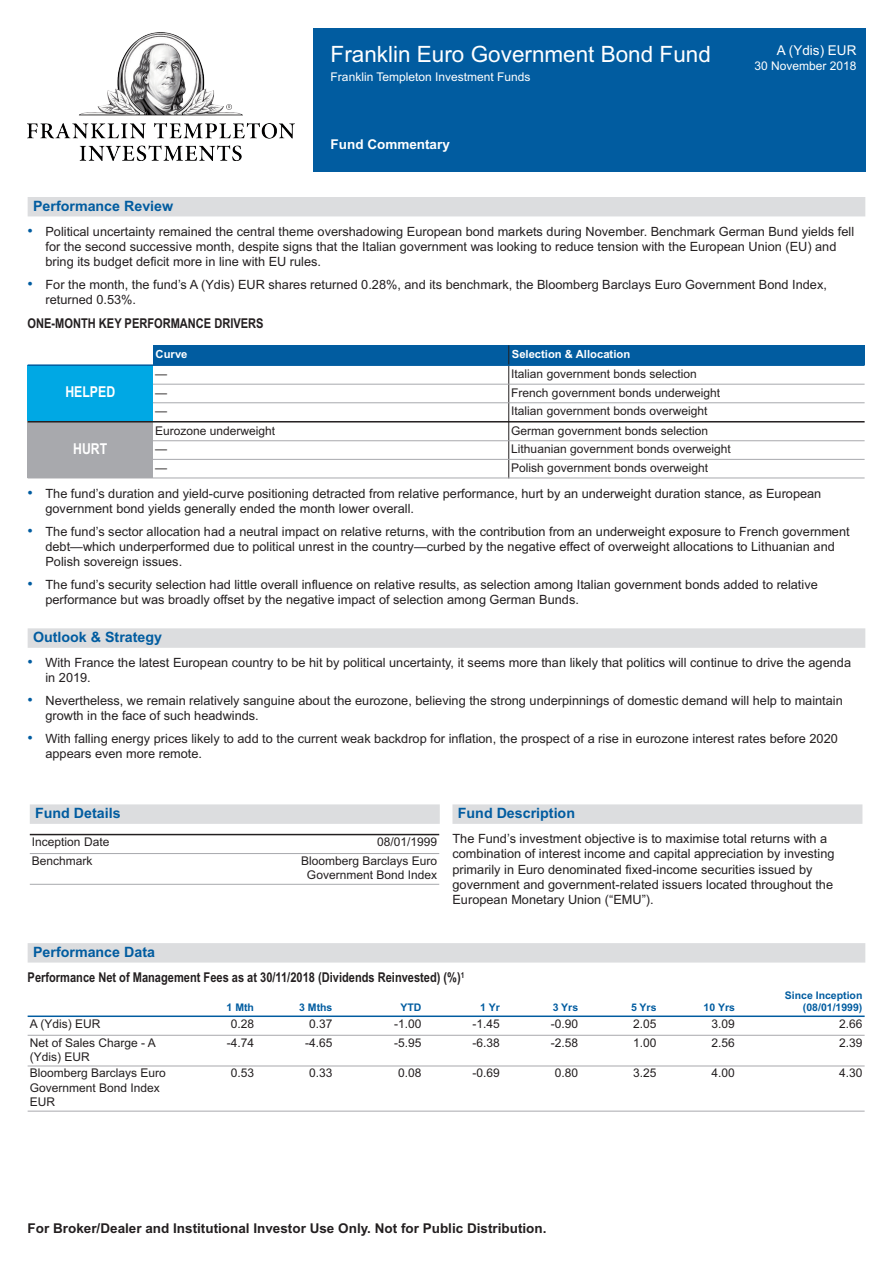
<style>
.page{position:relative;width:893px;height:1263px;background:#fff}
.page>*{position:absolute;margin:0;border:0;box-sizing:border-box;transform-origin:0 0}
.t1{font:22.5px "Arial";color:#fff}
.t2{font:700 15px "Arial Narrow";color:#fff}
.t3{font:700 14.25px "Arial";color:#015ca0}
.t4{font:700 13.5px "Arial Narrow";color:#231f20}
.t5{font:700 13.5px "Arial";color:#231f20}
.t6{font:700 13.5px "Arial";color:#fff}
.t7{font:13.5px "Arial";color:#fff}
.t8{font:12.75px/15.3px "Arial";color:#231f20}
.t9{font:12px/14.4px "Arial";color:#231f20}
.t10{font:12px "Arial";color:#fff}
.t11{font:700 11.25px "Arial";color:#fff}
.t12{font:700 10.5px/12.6px "Arial";color:#015ca0;text-align:right}
.s1{font-size:15.3px;color:#015ca0}
</style>
<div class="page">
<div style="left:313px;top:28px;width:552px;height:143px;background:#015ca0"></div>
<div style="left:28px;top:197px;width:837px;height:19px;background:#dcdddf"></div>
<div style="left:28px;top:628px;width:837px;height:20px;background:#dcdddf"></div>
<div style="left:28px;top:943px;width:837px;height:19px;background:#dcdddf"></div>
<div style="left:153px;top:345px;width:356px;height:20px;background:#015ca0"></div>
<div style="left:509px;top:345px;width:356px;height:20px;background:#015ca0"></div>
<div style="left:28px;top:365px;width:125px;height:57px;background:#00a8e4"></div>
<div style="left:28px;top:422px;width:125px;height:56px;background:#a8a9ad"></div>
<hr style="left:508px;top:345px;width:1px;height:133px;background:#231f20">
<hr style="left:28px;top:364px;width:837px;height:2px;background:#015ca0">
<hr style="left:153px;top:384px;width:712px;height:1px;background:#a8a9ad">
<hr style="left:153px;top:402px;width:712px;height:1px;background:#a8a9ad">
<hr style="left:28px;top:421px;width:837px;height:1px;background:#231f20">
<hr style="left:153px;top:440px;width:712px;height:1px;background:#a8a9ad">
<hr style="left:153px;top:459px;width:712px;height:1px;background:#a8a9ad">
<hr style="left:28px;top:478px;width:837px;height:1px;background:#a8a9ad">
<div style="left:30px;top:804px;width:410px;height:20px;background:#dcdddf"></div>
<hr style="left:30px;top:834px;width:409px;height:1px;background:#231f20">
<hr style="left:30px;top:853px;width:409px;height:1px;background:#a8a9ad">
<hr style="left:30px;top:884px;width:409px;height:1px;background:#a8a9ad">
<div style="left:452px;top:804px;width:410px;height:20px;background:#dcdddf"></div>
<hr style="left:28px;top:1015px;width:837px;height:2px;background:#015ca0">
<hr style="left:28px;top:1035px;width:837px;height:1px;background:#a8a9ad">
<hr style="left:28px;top:1065px;width:837px;height:1px;background:#a8a9ad">
<hr style="left:28px;top:1111px;width:837px;height:1px;background:#a8a9ad">
<img style="left:28px;top:32px;width:267px;height:128px">
<h1 class="t1" style="left:331px;top:41px;width:382px">Franklin Euro Government Bond Fund</h1>
<p class="t10" style="left:331px;top:70px;width:201px">Franklin Templeton Investment Funds</p>
<p class="t6" style="left:331px;top:137px;width:121px">Fund Commentary</p>
<p class="t7" style="left:777px;top:43px;width:81px">A (Ydis) EUR</p>
<p class="t10" style="left:754px;top:59px;width:104px">30 November 2018</p>
<p class="t3" style="left:33px;top:198px;width:142px">Performance Review</p>
<p class="t8" style="left:45px;top:224px;width:810px;text-indent:-18px"><span class="s1">•</span> Political uncertainty remained the central theme overshadowing European bond markets during November. Benchmark German Bund yields fell for the second successive month, despite signs that the Italian government was looking to reduce tension with the European Union (EU) and bring its budget deficit more in line with EU rules.</p>
<p class="t8" style="left:45px;top:277px;width:783px;text-indent:-18px"><span class="s1">•</span> For the month, the fund’s A (Ydis) EUR shares returned 0.28%, and its benchmark, the Bloomberg Barclays Euro Government Bond Index, returned 0.53%.</p>
<p class="t4" style="left:28px;top:315px;width:237px">ONE-MONTH KEY PERFORMANCE DRIVERS</p>
<p class="t2" style="left:65px;top:383px;width:51px">HELPED</p>
<p class="t2" style="left:73px;top:440px;width:36px">HURT</p>
<p class="t11" style="left:156px;top:347px;width:33px">Curve</p>
<p class="t11" style="left:512px;top:347px;width:120px">Selection &amp; Allocation</p>
<p class="t9" style="left:155px;top:367px;width:13px">—</p>
<p class="t9" style="left:511px;top:367px;width:187px">Italian government bonds selection</p>
<p class="t9" style="left:155px;top:385px;width:13px">—</p>
<p class="t9" style="left:511px;top:385px;width:210px">French government bonds underweight</p>
<p class="t9" style="left:155px;top:404px;width:13px">—</p>
<p class="t9" style="left:511px;top:404px;width:198px">Italian government bonds overweight</p>
<p class="t9" style="left:155px;top:423px;width:122px">Eurozone underweight</p>
<p class="t9" style="left:511px;top:423px;width:198px">German government bonds selection</p>
<p class="t9" style="left:155px;top:442px;width:13px">—</p>
<p class="t9" style="left:511px;top:442px;width:221px">Lithuanian government bonds overweight</p>
<p class="t9" style="left:155px;top:460px;width:13px">—</p>
<p class="t9" style="left:511px;top:460px;width:198px">Polish government bonds overweight</p>
<p class="t8" style="left:45px;top:486px;width:777px;text-indent:-18px"><span class="s1">•</span> The fund’s duration and yield-curve positioning detracted from relative performance, hurt by an underweight duration stance, as European government bond yields generally ended the month lower overall.</p>
<p class="t8" style="left:45px;top:524px;width:806px;text-indent:-18px"><span class="s1">•</span> The fund’s sector allocation had a neutral impact on relative returns, with the contribution from an underweight exposure to French government debt—which underperformed due to political unrest in the country—curbed by the negative effect of overweight allocations to Lithuanian and<br>Polish sovereign issues.</p>
<p class="t8" style="left:45px;top:577px;width:774px;text-indent:-18px"><span class="s1">•</span> The fund’s security selection had little overall influence on relative results, as selection among Italian government bonds added to relative performance but was broadly offset by the negative impact of selection among German Bunds.</p>
<p class="t3" style="left:33px;top:629px;width:131px">Outlook &amp; Strategy</p>
<p class="t8" style="left:45px;top:655px;width:807px;text-indent:-18px"><span class="s1">•</span> With France the latest European country to be hit by political uncertainty, it seems more than likely that politics will continue to drive the agenda in 2019.</p>
<p class="t8" style="left:45px;top:693px;width:799px;text-indent:-18px"><span class="s1">•</span> Nevertheless, we remain relatively sanguine about the eurozone, believing the strong underpinnings of domestic demand will help to maintain growth in the face of such headwinds.</p>
<p class="t8" style="left:45px;top:731px;width:794px;text-indent:-18px"><span class="s1">•</span> With falling energy prices likely to add to the current weak backdrop for inflation, the prospect of a rise in eurozone interest rates before 2020 appears even more remote.</p>
<p class="t3" style="left:35px;top:805px;width:87px">Fund Details</p>
<p class="t9" style="left:32px;top:835px;width:79px">Inception Date</p>
<p class="t9" style="left:377px;top:835px;width:62px">08/01/1999</p>
<p class="t9" style="left:32px;top:853px;width:62px">Benchmark</p>
<p class="t9" style="left:301px;top:853px;width:138px;text-align:center">Bloomberg Barclays Euro<br>Government Bond Index</p>
<p class="t3" style="left:458px;top:805px;width:119px">Fund Description</p>
<p class="t8" style="left:452px;top:831px;width:384px">The Fund’s investment objective is to maximise total returns with a combination of interest income and capital appreciation by investing primarily in Euro denominated fixed-income securities issued by government and government-related issuers located throughout the European Monetary Union (“EMU”).</p>
<p class="t3" style="left:33px;top:944px;width:123px">Performance Data</p>
<p class="t4" style="left:28px;top:970px;width:438px">Performance Net of Management Fees as at 30/11/2018 (Dividends Reinvested) (%)<sup>1</sup></p>
<p class="t12" style="left:227px;top:1001px;width:29px">1 Mth</p>
<p class="t12" style="left:299px;top:1001px;width:35px">3 Mths</p>
<p class="t12" style="left:400px;top:1001px;width:22px">YTD</p>
<p class="t12" style="left:480px;top:1001px;width:21px">1 Yr</p>
<p class="t12" style="left:553px;top:1001px;width:27px">3 Yrs</p>
<p class="t12" style="left:631px;top:1001px;width:27px">5 Yrs</p>
<p class="t12" style="left:704px;top:1001px;width:33px">10 Yrs</p>
<p class="t12" style="left:785px;top:989px;width:79px">Since Inception (08/01/1999)</p>
<p class="t9" style="left:30px;top:1016px;width:72px">A (Ydis) EUR</p>
<p class="t9" style="left:231px;top:1016px;width:25px">0.28</p>
<p class="t9" style="left:309px;top:1016px;width:25px">0.37</p>
<p class="t9" style="left:394px;top:1016px;width:29px">-1.00</p>
<p class="t9" style="left:472px;top:1016px;width:29px">-1.45</p>
<p class="t9" style="left:551px;top:1016px;width:29px">-0.90</p>
<p class="t9" style="left:633px;top:1016px;width:25px">2.05</p>
<p class="t9" style="left:712px;top:1016px;width:25px">3.09</p>
<p class="t9" style="left:839px;top:1016px;width:25px">2.66</p>
<p class="t9" style="left:30px;top:1035px;width:128px">Net of Sales Charge - A (Ydis) EUR</p>
<p class="t9" style="left:227px;top:1035px;width:29px">-4.74</p>
<p class="t9" style="left:305px;top:1035px;width:29px">-4.65</p>
<p class="t9" style="left:394px;top:1035px;width:29px">-5.95</p>
<p class="t9" style="left:472px;top:1035px;width:29px">-6.38</p>
<p class="t9" style="left:551px;top:1035px;width:29px">-2.58</p>
<p class="t9" style="left:633px;top:1035px;width:25px">1.00</p>
<p class="t9" style="left:712px;top:1035px;width:25px">2.56</p>
<p class="t9" style="left:839px;top:1035px;width:25px">2.39</p>
<p class="t9" style="left:30px;top:1066px;width:138px">Bloomberg Barclays Euro<br>Government Bond Index<br>EUR</p>
<p class="t9" style="left:231px;top:1066px;width:25px">0.53</p>
<p class="t9" style="left:309px;top:1066px;width:25px">0.33</p>
<p class="t9" style="left:398px;top:1066px;width:25px">0.08</p>
<p class="t9" style="left:472px;top:1066px;width:29px">-0.69</p>
<p class="t9" style="left:555px;top:1066px;width:25px">0.80</p>
<p class="t9" style="left:633px;top:1066px;width:25px">3.25</p>
<p class="t9" style="left:712px;top:1066px;width:25px">4.00</p>
<p class="t9" style="left:839px;top:1066px;width:25px">4.30</p>
<p class="t5" style="left:28px;top:1220px;width:520px">For Broker/Dealer and Institutional Investor Use Only. Not for Public Distribution.</p>
</div>
